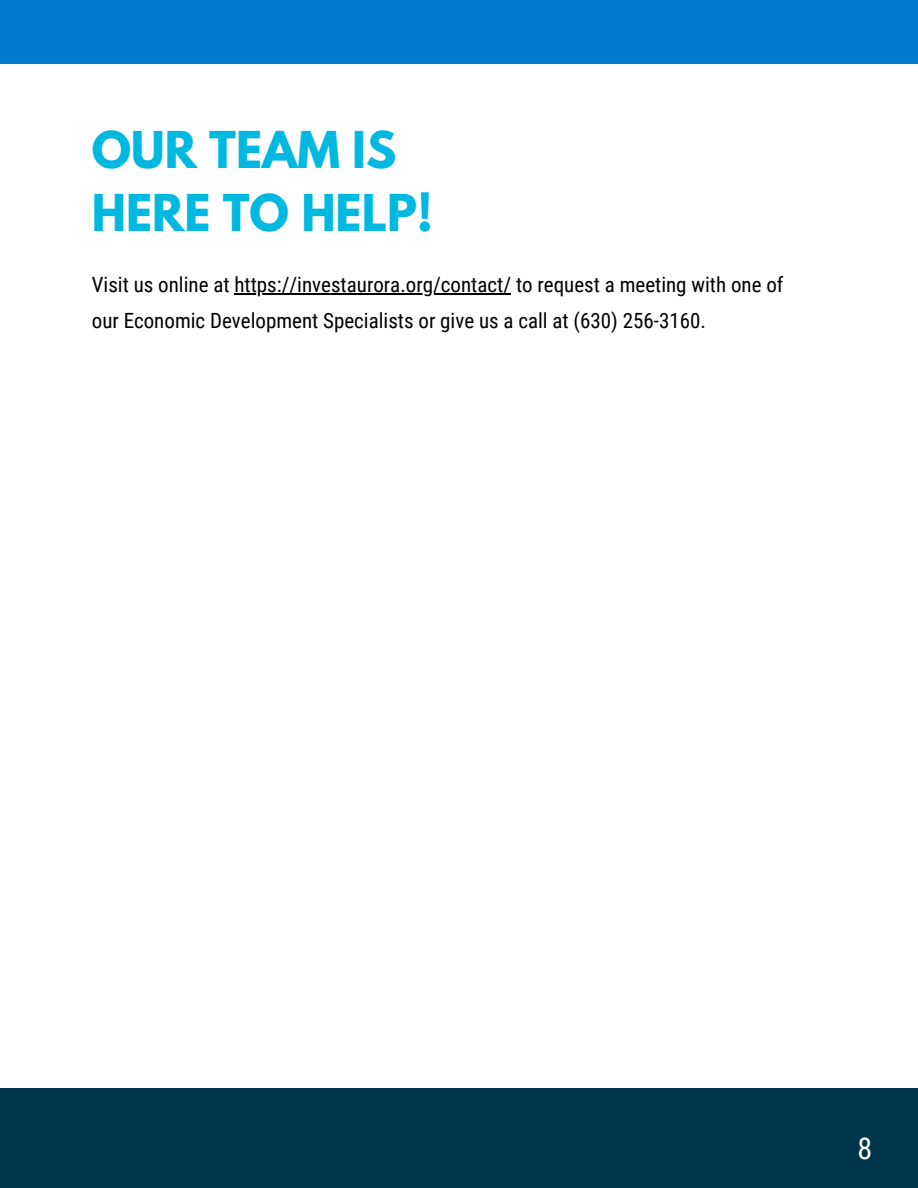
<style>
.page{position:relative;width:918px;height:1188px;background:#fff}
.page>*{position:absolute;margin:0;border:0;box-sizing:border-box;transform-origin:0 0}
.t1{font:700 45px/63px "League Spartan";color:#00b8e0}
.t2{font:30px "Roboto Condensed";color:#fff}
.t3{font:21px/36px "Roboto Condensed";color:#000}
</style>
<div class="page">
<div style="left:0;top:0;width:918px;height:63px;background:#007dcc"></div>
<div style="left:0;top:1088px;width:918px;height:100px;background:#003649"></div>
<hr style="left:234px;top:293px;width:277px;height:2px;background:#000">
<h1 class="t1" style="left:92px;top:125px;width:343px">OUR TEAM IS<br>HERE TO HELP!</h1>
<p class="t3" style="left:92px;top:267px;width:693px">Visit us online at https://investaurora.org/contact/ to request a meeting with one of our Economic Development Specialists or give us a call at (630) 256-3160.</p>
<h2 class="t2" style="left:857px;top:1131px;width:16px">8</h2>
</div>
